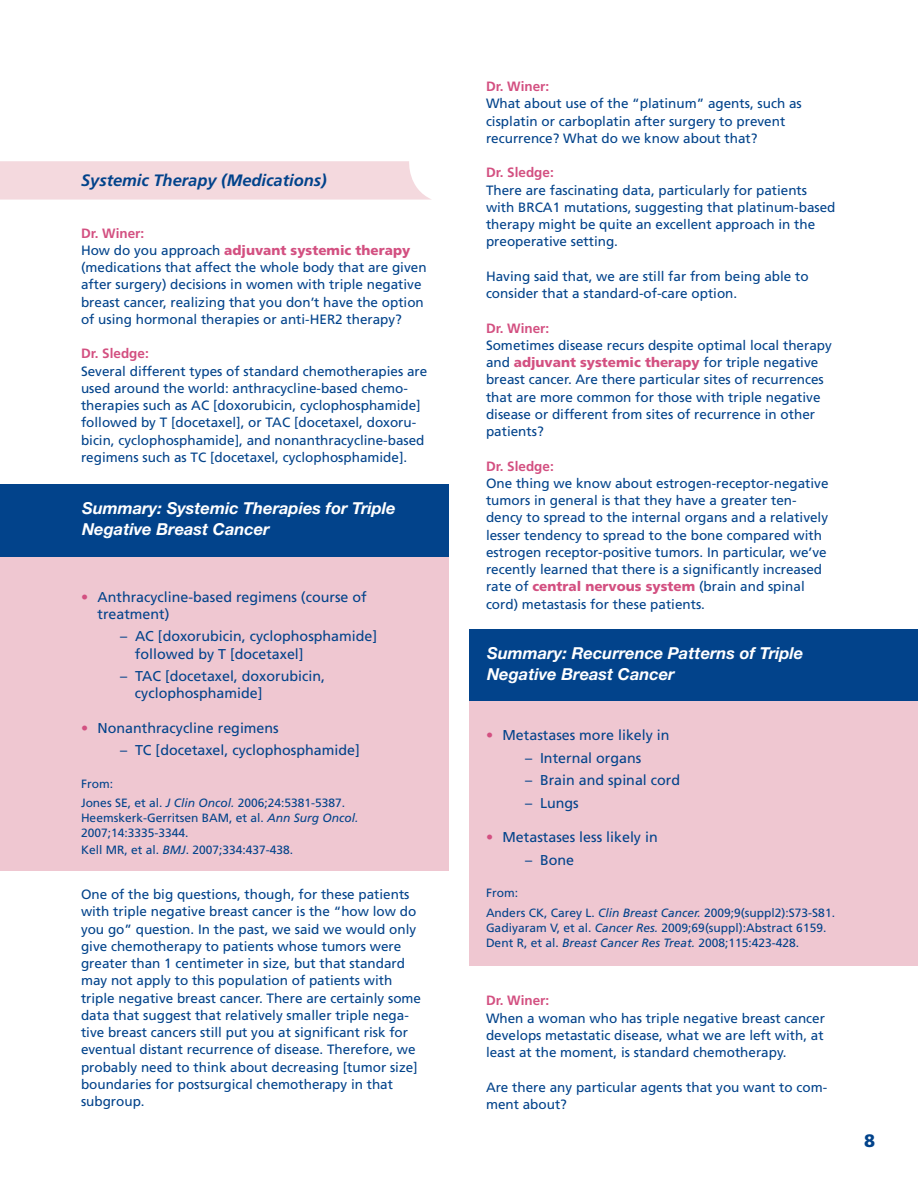
<style>
.page{position:relative;width:918px;height:1188px;background:#fff}
.page>*{position:absolute;margin:0;border:0;box-sizing:border-box;transform-origin:0 0}
.t1{font:900 18px "Frutiger";color:#02438b}
.t2{font:italic 700 16.5px/21px "Helvetica Neue LT Std";color:#fff}
.t3{font:italic 700 16.5px "Frutiger";color:#02438b}
.t4{font:14.25px "Frutiger";color:#02438b}
.t5{font:13.5px/17.2px "Frutiger";color:#02438b}
.t6{font:700 13.5px "Frutiger";color:#d35081}
.t7{font:12px/15px "Frutiger";color:#02438b}
.s1{font-weight:900;color:#d35081}
.s2{color:#d35081}
.s3{font-style:italic}
</style>
<div class="page">
<svg style="left:0;top:161px;width:431px;height:39px;background:#f4dbdf"></svg>
<div style="left:0;top:484px;width:448px;height:73px;background:#02438b"></div>
<div style="left:0;top:557px;width:448px;height:313px;background:#efc7d1"></div>
<div style="left:470px;top:630px;width:448px;height:72px;background:#02438b"></div>
<div style="left:470px;top:702px;width:448px;height:264px;background:#efc7d1"></div>
<p class="t3" style="left:81px;top:171px;width:247px">Systemic Therapy (Medications)</p>
<p class="t6" style="left:81px;top:225px;width:65px">Dr. Winer:</p>
<p class="t5" style="left:81px;top:242px;width:347px">How do you approach <span class="s1">adjuvant systemic therapy </span>(medications that affect the whole body that are given after surgery) decisions in women with triple negative breast cancer, realizing that you don’t have the option of using hormonal therapies or anti-HER2 therapy?</p>
<p class="t6" style="left:81px;top:346px;width:69px">Dr. Sledge:</p>
<p class="t5" style="left:81px;top:362px;width:348px">Several different types of standard chemotherapies are used around the world: anthracycline-based chemo&shy;therapies such as AC [doxorubicin, cyclophosphamide] followed by T [docetaxel], or TAC [docetaxel, doxoru&shy;bicin, cyclophosphamide], and nonanthracycline-based regimens such as TC [docetaxel, cyclophosphamide].</p>
<p class="t2" style="left:82px;top:497px;width:315px">Summary: Systemic Therapies for Triple<br>Negative Breast Cancer</p>
<p class="t4" style="left:81px;top:588px;width:287px"><span class="s2">•</span> Anthracycline-based regimens (course of</p>
<p class="t4" style="left:98px;top:606px;width:74px">treatment)</p>
<p class="t4" style="left:120px;top:628px;width:259px">– AC [doxorubicin, cyclophosphamide]</p>
<p class="t4" style="left:135px;top:645px;width:170px">followed by T [docetaxel]</p>
<p class="t4" style="left:120px;top:668px;width:207px">– TAC [docetaxel, doxorubicin,</p>
<p class="t4" style="left:135px;top:685px;width:129px">cyclophosphamide]</p>
<p class="t4" style="left:81px;top:720px;width:199px"><span class="s2">•</span> Nonanthracycline regimens</p>
<p class="t4" style="left:120px;top:742px;width:241px">– TC [docetaxel, cyclophosphamide]</p>
<p class="t7" style="left:81px;top:776px;width:34px">From:</p>
<p class="t7" style="left:81px;top:795px;width:266px">Jones SE, et al. <span class="s3">J Clin Oncol.</span> 2006;24:5381-5387.</p>
<p class="t7" style="left:81px;top:810px;width:279px">Heemskerk-Gerritsen BAM, et al. <span class="s3">Ann Surg Oncol.<br></span>2007;14:3335-3344.</p>
<p class="t7" style="left:81px;top:843px;width:214px">Kell MR, et al. <span class="s3">BMJ</span>. 2007;334:437-438.</p>
<p class="t5" style="left:81px;top:886px;width:342px">One of the big questions, though, for these patients with triple negative breast cancer is the “how low do you go” question. In the past, we said we would only give chemotherapy to patients whose tumors were greater than 1 centimeter in size, but that standard may not apply to this population of patients with triple negative breast cancer. There are certainly some data that suggest that relatively smaller triple nega&shy;tive breast cancers still put you at significant risk for eventual distant recurrence of disease. Therefore, we probably need to think about decreasing [tumor size] boundaries for postsurgical chemotherapy in that subgroup.</p>
<p class="t6" style="left:486px;top:79px;width:65px">Dr. Winer:</p>
<p class="t5" style="left:486px;top:95px;width:317px">What about use of the “platinum” agents, such as</p>
<p class="t5" style="left:486px;top:112px;width:301px">cisplatin or carboplatin after surgery to prevent</p>
<p class="t5" style="left:486px;top:130px;width:273px">recurrence? What do we know about that?</p>
<p class="t6" style="left:486px;top:165px;width:69px">Dr. Sledge:</p>
<p class="t5" style="left:486px;top:181px;width:351px">There are fascinating data, particularly for patients with BRCA1 mutations, suggesting that platinum-based therapy might be quite an excellent approach in the preoperative setting.</p>
<p class="t5" style="left:486px;top:268px;width:324px">Having said that, we are still far from being able to consider that a standard-of-care option.</p>
<p class="t6" style="left:486px;top:320px;width:65px">Dr. Winer:</p>
<p class="t5" style="left:486px;top:337px;width:347px">Sometimes disease recurs despite optimal local therapy and <span class="s1">adjuvant systemic therapy</span> for triple negative breast cancer. Are there particular sites of recurrences that are more common for those with triple negative disease or different from sites of recurrence in other patients?</p>
<p class="t6" style="left:486px;top:458px;width:69px">Dr. Sledge:</p>
<p class="t5" style="left:486px;top:475px;width:344px">One thing we know about estrogen-receptor-negative tumors in general is that they have a greater ten&shy;dency to spread to the internal organs and a relatively lesser tendency to spread to the bone compared with estrogen receptor-positive tumors. In particular, we’ve recently learned that there is a significantly increased rate of <span class="s1">central nervous system</span> (brain and spinal cord) metastasis for these patients.</p>
<p class="t2" style="left:487px;top:642px;width:318px">Summary: Recurrence Patterns of Triple<br>Negative Breast Cancer</p>
<p class="t4" style="left:486px;top:727px;width:185px"><span class="s2">•</span> Metastases more likely in</p>
<p class="t4" style="left:525px;top:750px;width:118px">– Internal organs</p>
<p class="t4" style="left:525px;top:772px;width:157px">– Brain and spinal cord</p>
<p class="t4" style="left:525px;top:795px;width:55px">– Lungs</p>
<p class="t4" style="left:486px;top:829px;width:173px"><span class="s2">•</span> Metastases less likely in</p>
<p class="t4" style="left:525px;top:852px;width:51px">– Bone</p>
<p class="t7" style="left:486px;top:886px;width:34px">From:</p>
<p class="t7" style="left:486px;top:905px;width:351px">Anders CK, Carey L. <span class="s3">Clin Breast Cancer.</span> 2009;9(suppl2):S73-S81.</p>
<p class="t7" style="left:486px;top:920px;width:342px">Gadiyaram V, et al. <span class="s3">Cancer Res.</span> 2009;69(suppl):Abstract 6159.</p>
<p class="t7" style="left:486px;top:935px;width:315px">Dent R, et al. <span class="s3">Breast Cancer Res Treat.</span> 2008;115:423-428.</p>
<p class="t6" style="left:486px;top:993px;width:65px">Dr. Winer:</p>
<p class="t5" style="left:486px;top:1009px;width:341px;text-align:justify">When a woman who has triple negative breast cancer develops metastatic disease, what we are left with, at least at the moment, is standard chemotherapy.</p>
<p class="t5" style="left:486px;top:1078px;width:343px">Are there any particular agents that you want to com&shy;ment about?</p>
<p class="t1" style="left:864px;top:1130px;width:13px">8</p>
</div>
